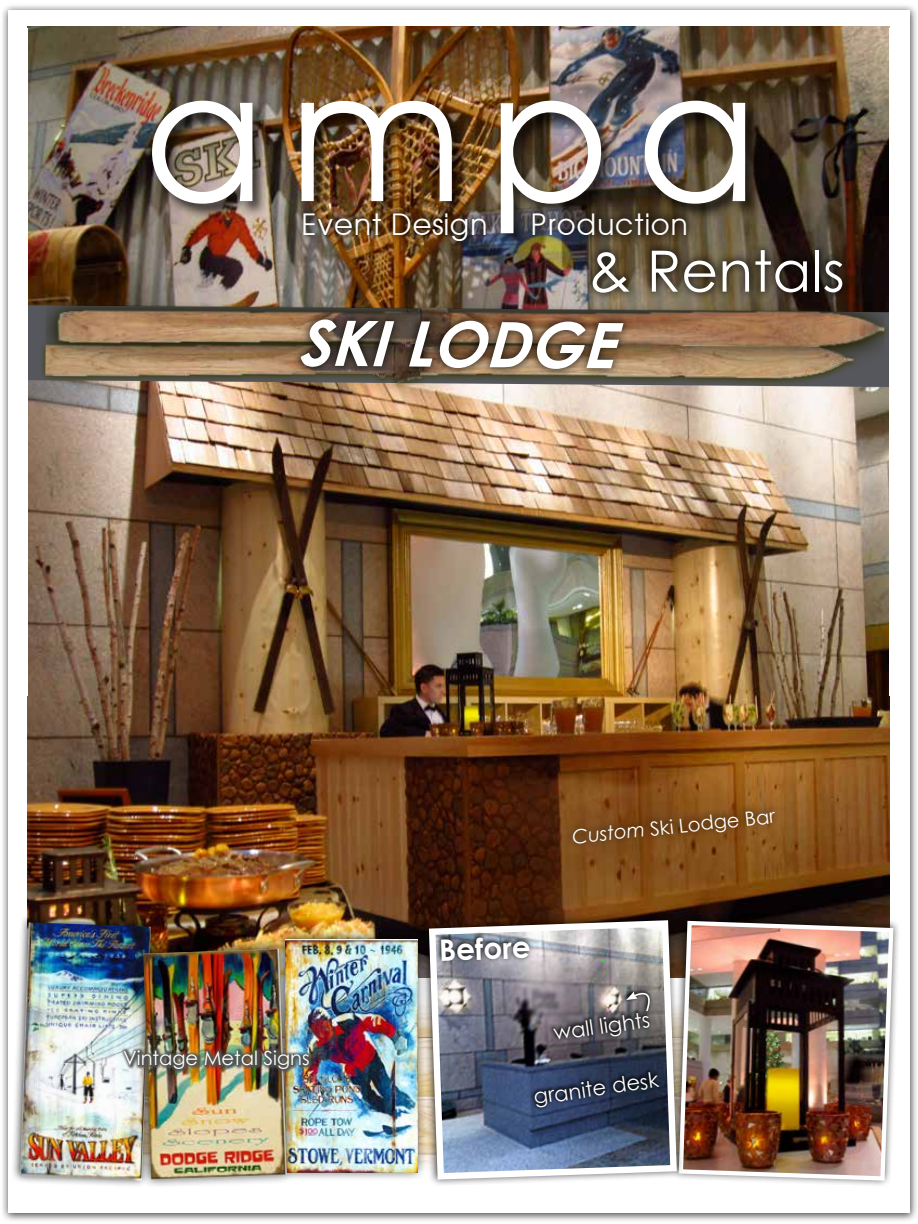
<style>
.page{position:relative;width:918px;height:1224px;background:#fff}
.page>*{position:absolute;margin:0;border:0;box-sizing:border-box;transform-origin:0 0}
.t1{font:183px "Avant Garde";color:#fff}
.t2{font:italic 700 62.85px "Century Gothic";color:#fff}
.t3{font:57px "Century Gothic";color:#fff}
.t4{font:30px "Avant Garde";color:#fff}
.t5{font:700 29.7px "Century Gothic";color:#fff}
.t6{font:21.15px "Century Gothic";color:#fff}
.t7{font:19.5px "Century Gothic";color:#fff}
.s1{font-style:italic}
</style>
<div class="page">
<div style="left:1px;top:4px;width:917px;height:1218px;background:#000;opacity:.75"></div>
<div style="left:8px;top:11px;width:901px;height:1202px;background:#fff"></div>
<img style="left:27px;top:27px;width:863px;height:278px">
<img style="left:27px;top:387px;width:863px;height:551px">
<div style="left:565px;top:802px;width:216px;height:48px;background:#000;opacity:.75"></div>
<svg style="left:39px;top:300px;width:851px;height:90px;background:#6b5d51"></svg>
<img style="left:45px;top:304px;width:840px;height:112px">
<div style="left:150px;top:98px;width:612px;height:153px;background:#000;opacity:.75"></div>
<div style="left:294px;top:204px;width:558px;height:98px;background:#000;opacity:.75"></div>
<div style="left:291px;top:310px;width:342px;height:69px;background:#000;opacity:.75"></div>
<div style="left:12px;top:29px;width:16px;height:667px;background:#fff"></div>
<div style="left:670px;top:912px;width:231px;height:275px;background:#000;opacity:.75"></div>
<img style="left:684px;top:919px;width:212px;height:264px">
<div style="left:420px;top:911px;width:264px;height:275px;background:#000;opacity:.75"></div>
<img style="left:426px;top:917px;width:254px;height:266px">
<svg style="left:435px;top:931px;width:99px;height:33px;background:#7a7d84"></svg>
<svg style="left:530px;top:1067px;width:132px;height:44px;background:#24304a"></svg>
<svg style="left:548px;top:1008px;width:105px;height:34px;background:#524e53"></svg>
<svg style="left:621px;top:986px;width:32px;height:28px"></svg>
<svg style="left:626px;top:985px;width:30px;height:28px"></svg>
<div style="left:274px;top:928px;width:153px;height:254px;background:#000;opacity:.75"></div>
<img style="left:295px;top:940px;width:123px;height:233px">
<div style="left:10px;top:913px;width:148px;height:275px;background:#000;opacity:.75"></div>
<img style="left:20px;top:922px;width:131px;height:259px">
<div style="left:132px;top:938px;width:163px;height:250px;background:#000;opacity:.75"></div>
<img style="left:143px;top:949px;width:144px;height:231px">
<div style="left:121px;top:1046px;width:193px;height:27px;background:#505250;opacity:.95"></div>
<h1 class="t1" style="left:142px;top:25px;width:619px">ampa</h1>
<h3 class="t4" style="left:301px;top:206px;width:188px">Event Design</h3>
<h3 class="t4" style="left:530px;top:206px;width:160px">Production</h3>
<h3 class="t3" style="left:588px;top:236px;width:259px">&amp; Rentals</h3>
<h2 class="t2" style="left:297px;top:304px;width:340px">SKILODGE</h2>
<p class="t7" style="left:123px;top:1046px;width:188px">Vintage Metal Signs</p>
<p class="t7" style="left:571px;top:825px;width:205px;rotate:-6deg"><span class="s1">Custom</span> Ski Lodge Bar</p>
<h3 class="t5" style="left:438px;top:931px;width:93px;rotate:-2deg">Before</h3>
<p class="t6" style="left:552px;top:1020px;width:99px;rotate:-8deg">wall lights</p>
<p class="t6" style="left:532px;top:1084px;width:127px;rotate:-8deg">granite desk</p>
</div>
